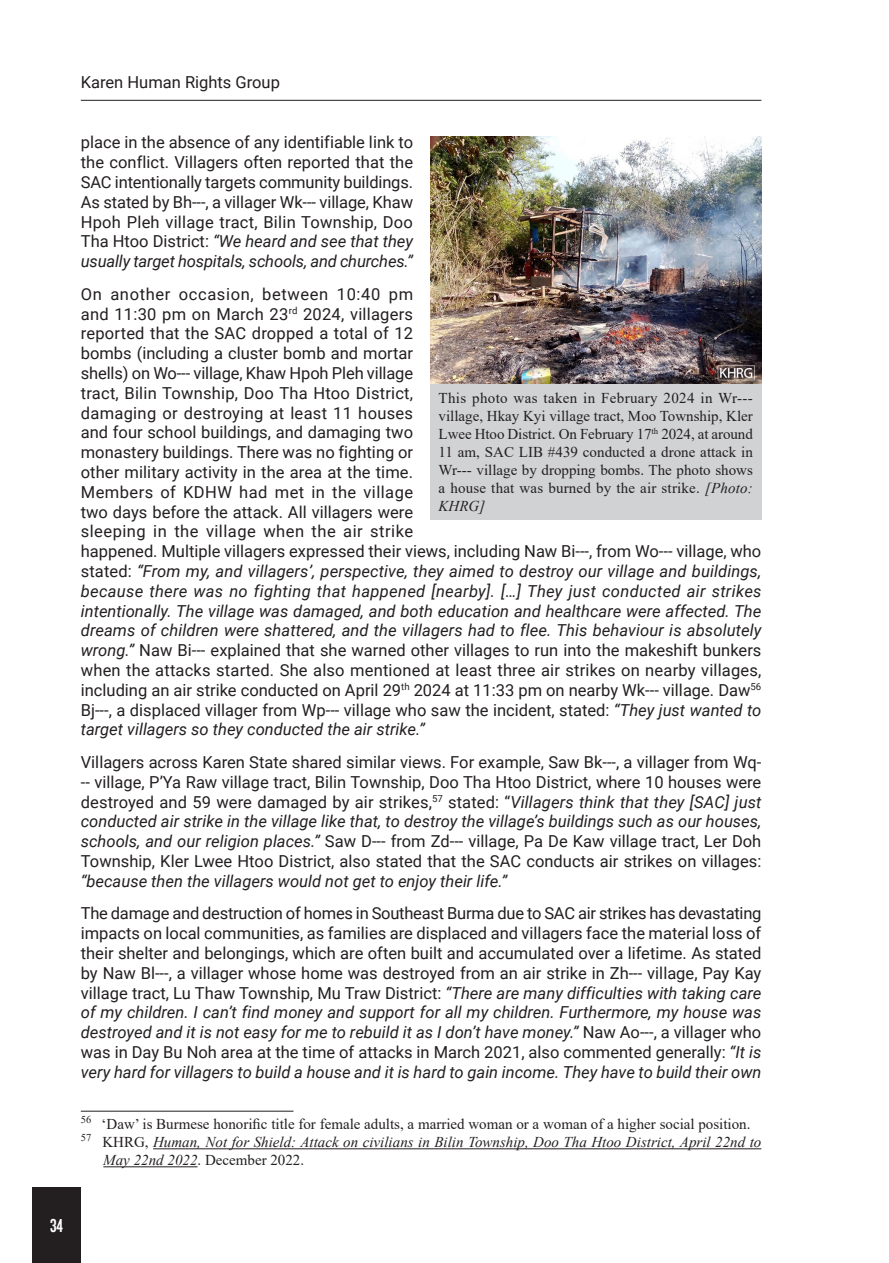
<style>
.page{position:relative;width:889px;height:1263px;background:#fff}
.page>*{position:absolute;margin:0;border:0;box-sizing:border-box;transform-origin:0 0}
.t1{font:19.5px "Knockout HTF48 Featherweight";color:#fff}
.Paragraph{font:16.5px/19.8px "Roboto";color:#231f20;text-align:justify}
.Paragraph-2{font:15px/18px "Times New Roman";letter-spacing:.015em;color:#231f20;text-align:justify}
.Footnote{font:italic 15px/18px "Times New Roman";color:#231f20}
.Footnote-2{font:15px "Times New Roman";color:#231f20}
.s1{font-style:italic}
.s2{font-style:normal}
</style>
<div class="page">
<hr style="left:81px;top:1111px;width:212px;height:1px;background:#231f20">
<hr style="left:153px;top:1148px;width:608px;height:1px;background:#231f20">
<hr style="left:103px;top:1166px;width:94px;height:1px;background:#231f20">
<img style="left:430px;top:136px;width:331px;height:248px">
<div style="left:430px;top:384px;width:331px;height:136px;background:#d1d2d4"></div>
<hr style="left:81px;top:100px;width:680px;height:1px;background:#231f20">
<div style="left:32px;top:1187px;width:49px;height:76px;background:#231f20"></div>
<p class="Paragraph" style="left:81px;top:72px;width:201px">Karen Human Rights Group</p>
<p class="Paragraph" style="left:81px;top:132px;width:334px">place in the absence of any identifiable link to the conflict. Villagers often reported that the SAC intentionally targets community buildings.<br>As stated by Bh---, a villager Wk--- village, Khaw Hpoh Pleh village tract, Bilin Township, Doo Tha Htoo District: <span class="s1">“We heard and see that they usually target hospitals, schools, and churches.”</span></p>
<p class="Paragraph" style="left:81px;top:283px;width:682px;text-align:left">On another occasion, between 10:40 pm<br>and 11:30 pm on March 23<sup>rd</sup> 2024, villagers<br>reported that the SAC dropped a total of 12<br>bombs (including a cluster bomb and mortar<br>shells) on Wo--- village, Khaw Hpoh Pleh village<br>tract, Bilin Township, Doo Tha Htoo District,<br>damaging or destroying at least 11 houses<br>and four school buildings, and damaging two<br>monastery buildings. There was no fighting or<br>other military activity in the area at the time.<br>Members of KDHW had met in the village<br>two days before the attack. All villagers were<br>sleeping in the village when the air strike<br>happened. Multiple villagers expressed their views, including Naw Bi---, from Wo--- village, who stated: <span class="s1">“From my, and villagers’, perspective, they aimed to destroy our village and buildings, because there was no fighting that happened [nearby]. […] They just conducted air strikes intentionally. The village was damaged, and both education and healthcare were affected. The dreams of children were shattered, and the villagers had to flee. This behaviour is absolutely wrong.”</span> Naw Bi--- explained that she warned other villages to run into the makeshift bunkers when the attacks started. She also mentioned at least three air strikes on nearby villages, including an air strike conducted on April 29<sup>th</sup> 2024 at 11:33 pm on nearby Wk--- village. Daw<sup>56<br></sup>Bj---, a displaced villager from Wp--- village who saw the incident, stated: <span class="s1">“They just wanted to target villagers so they conducted the air strike.”</span></p>
<p class="Paragraph" style="left:81px;top:752px;width:682px">Villagers across Karen State shared similar views. For example, Saw Bk---, a villager from Wq--- village, P’Ya Raw village tract, Bilin Township, Doo Tha Htoo District, where 10 houses were destroyed and 59 were damaged by air strikes,<sup>57</sup> stated: “<span class="s1">Villagers think that they [SAC] just conducted air strike in the village like that, to destroy the village’s buildings such as our houses, schools, and our religion places.”</span> Saw D--- from Zd--- village, Pa De Kaw village tract, Ler Doh Township, Kler Lwee Htoo District, also stated that the SAC conducts air strikes on villages: <span class="s1">“because then the villagers would not get to enjoy their life.”</span></p>
<p class="Paragraph" style="left:81px;top:903px;width:682px">The damage and destruction of homes in Southeast Burma due to SAC air strikes has devastating impacts on local communities, as families are displaced and villagers face the material loss of their shelter and belongings, which are often built and accumulated over a lifetime. As stated by Naw Bl---, a villager whose home was destroyed from an air strike in Zh--- village, Pay Kay village tract, Lu Thaw Township, Mu Traw District: <span class="s1">“There are many difficulties with taking care of my children. I can’t find money and support for all my children. Furthermore, my house was destroyed and it is not easy for me to rebuild it as I don’t have money.”</span> Naw Ao---, a villager who was in Day Bu Noh area at the time of attacks in March 2021, also commented generally: <span class="s1">“It is very hard for villagers to build a house and it is hard to gain income. They have to build their own</span></p>
<p class="Footnote-2" style="left:81px;top:1113px;width:671px"><sup>56</sup> ‘Daw’ is Burmese honorific title for female adults, a married woman or a woman of a higher social position.</p>
<p class="Footnote" style="left:103px;top:1133px;width:659px;text-indent:-22px"><sup>57</sup> <span class="s2">KHRG,</span> Human, Not for Shield: Attack on civilians in Bilin Township, Doo Tha Htoo District, April 22nd to<br>May 22nd 2022<span class="s2">. December 2022.</span></p>
<p class="Paragraph-2" style="left:438px;top:389px;width:316px">This photo was taken in February 2024 in Wr--- village, Hkay Kyi village tract, Moo Township, Kler Lwee Htoo District. On February 17<sup>th</sup> 2024, at around 11 am, SAC LIB #439 conducted a drone attack in Wr--- village by dropping bombs. The photo shows a house that was burned by the air strike. <span class="s1">[Photo:<br>KHRG]</span></p>
<p class="t1" style="left:50px;top:1215px;width:14px">34</p>
</div>
